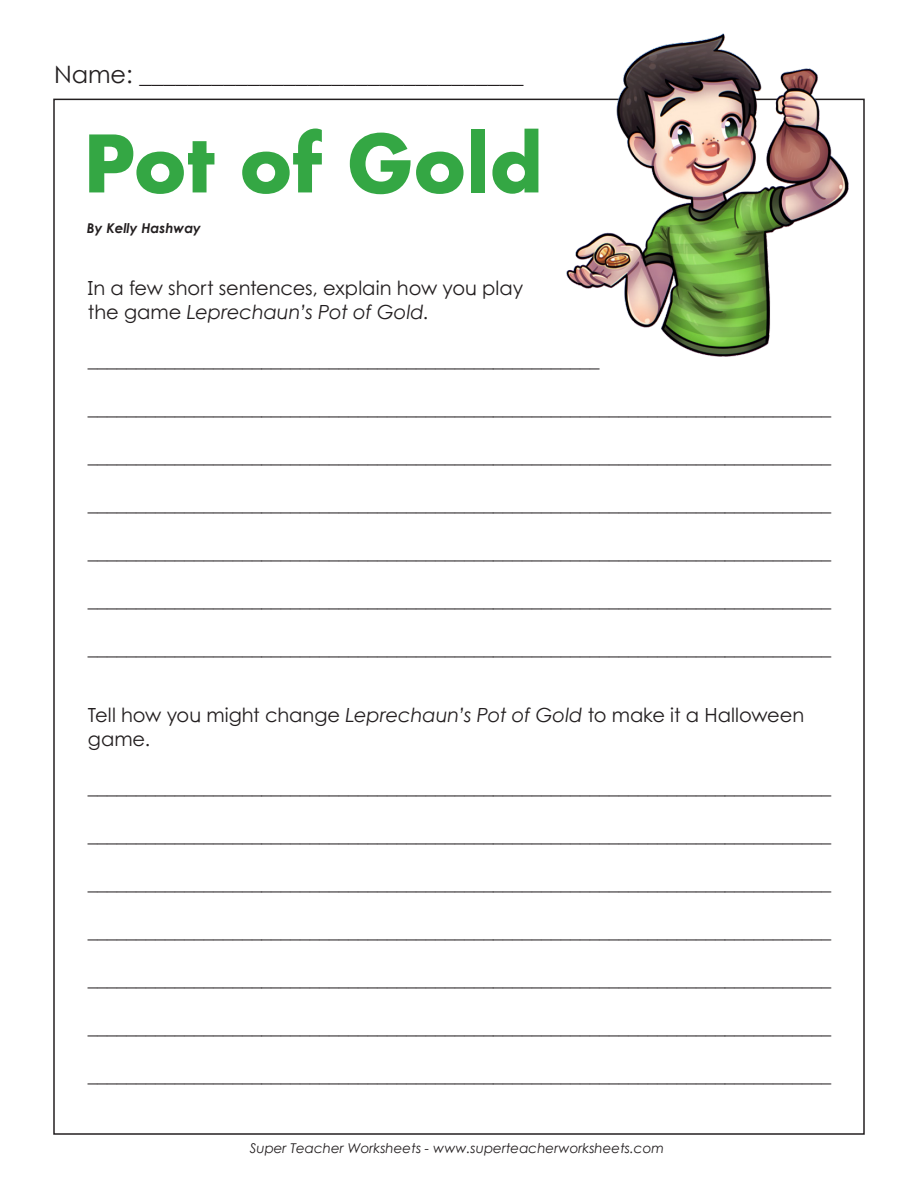
<style>
.page{position:relative;width:918px;height:1188px;background:#fff}
.page>*{position:absolute;margin:0;border:0;box-sizing:border-box;transform-origin:0 0}
.t1{font:700 87px "Aharoni";letter-spacing:-.01em;color:#34a744}
.t2{font:24px "Century Gothic 2";color:#231f20}
.t3{font:19.5px/24px "Century STW4";letter-spacing:-.005em;color:#231f20}
.t4{font:italic 13.5px "Century Gothic 2";color:#231f20}
.t5{font:italic 700 13.5px "Century STW3";color:#231f20}
.s1{font-style:italic}
</style>
<div class="page">
<img style="left:563px;top:33px;width:289px;height:324px">
<p class="t2" style="left:54px;top:57px;width:471px">Name: ________________________________</p>
<h1 class="t1" style="left:83px;top:129px;width:462px">Pot of Gold</h1>
<p class="t5" style="left:87px;top:218px;width:116px">By Kelly Hashway</p>
<p class="t3" style="left:88px;top:275px;width:437px">In a few short sentences, explain how you play the game <span class="s1">Leprechaun’s Pot of Gold</span>.</p>
<p class="t3" style="left:88px;top:347px;width:513px">_____________________________________________________</p>
<p class="t3" style="left:88px;top:395px;width:745px">_____________________________________________________________________________</p>
<p class="t3" style="left:88px;top:443px;width:745px">_____________________________________________________________________________</p>
<p class="t3" style="left:88px;top:491px;width:745px">_____________________________________________________________________________</p>
<p class="t3" style="left:88px;top:539px;width:745px">_____________________________________________________________________________</p>
<p class="t3" style="left:88px;top:587px;width:745px">_____________________________________________________________________________</p>
<p class="t3" style="left:88px;top:635px;width:745px">_____________________________________________________________________________</p>
<p class="t3" style="left:88px;top:703px;width:718px">Tell how you might change <span class="s1">Leprechaun’s Pot of Gold</span> to make it a Halloween game.</p>
<p class="t3" style="left:88px;top:775px;width:745px">_____________________________________________________________________________</p>
<p class="t3" style="left:88px;top:823px;width:745px">_____________________________________________________________________________</p>
<p class="t3" style="left:88px;top:871px;width:745px">_____________________________________________________________________________</p>
<p class="t3" style="left:88px;top:919px;width:745px">_____________________________________________________________________________</p>
<p class="t3" style="left:88px;top:967px;width:745px">_____________________________________________________________________________</p>
<p class="t3" style="left:88px;top:1015px;width:745px">_____________________________________________________________________________</p>
<p class="t3" style="left:88px;top:1063px;width:745px">_____________________________________________________________________________</p>
<p class="t4" style="left:250px;top:1139px;width:416px">Super Teacher Worksheets - www.superteacherworksheets.com</p>
</div>
